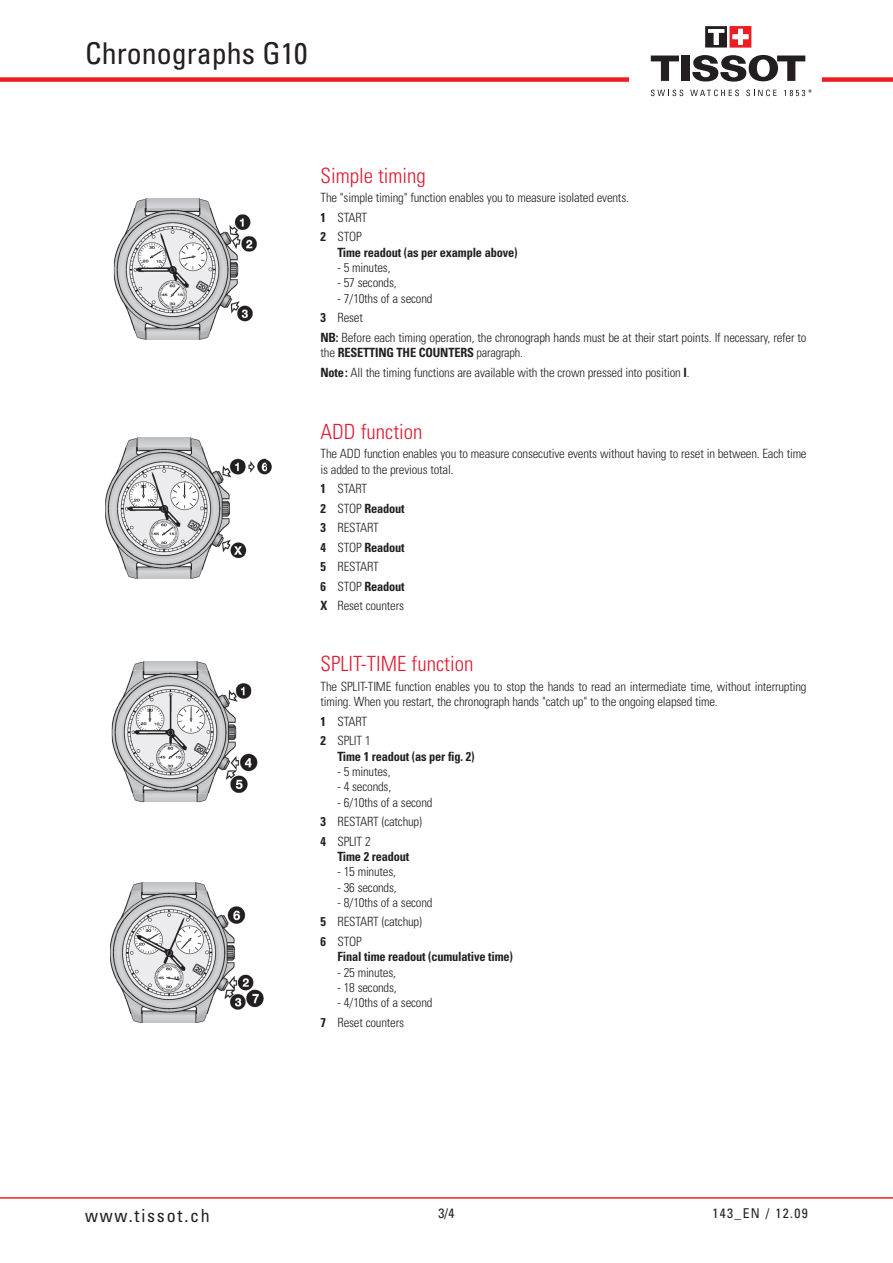
<style>
.page{position:relative;width:893px;height:1263px;background:#fff}
.page>*{position:absolute;margin:0;border:0;box-sizing:border-box;transform-origin:0 0}
.t1{font:condensed 30px "Univers";color:#231f20}
.t2{font:300 condensed 21px "Univers";color:#df1b33}
.t3{font:condensed 18px "Univers";letter-spacing:.1em;color:#231f20}
.t4{font:condensed 13.5px "Univers";letter-spacing:.1em;color:#231f20}
.t5{font:300 condensed 12.75px/19.5px "Univers";letter-spacing:-.015em;color:#231f20}
.t6{font:700 condensed 12.75px "Univers";letter-spacing:-.015em;color:#231f20}
.t7{font:condensed 9px "Univers";color:#231f20}
.s1{font-weight:700}
</style>
<div class="page">
<div style="left:0;top:77px;width:893px;height:5px;background:#ee1d23"></div>
<div style="left:629px;top:13px;width:192px;height:110px;background:#fff"></div>
<svg style="left:651px;top:90px;width:32px;height:6px"></svg>
<svg style="left:690px;top:90px;width:49px;height:6px"></svg>
<svg style="left:746px;top:90px;width:31px;height:6px"></svg>
<svg style="left:784px;top:90px;width:21px;height:6px"></svg>
<svg style="left:651px;top:56px;width:28px;height:25px"></svg>
<div style="left:681px;top:56px;width:9px;height:25px;background:#231f20"></div>
<svg style="left:692px;top:54px;width:113px;height:28px"></svg>
<svg style="left:705px;top:26px;width:46px;height:22px"></svg>
<hr style="left:0;top:1197px;width:893px;height:2px;background:#ee1d23">
<img style="left:114px;top:208px;width:143px;height:123px">
<svg style="left:141px;top:198px;width:70px;height:142px"></svg>
<img style="left:135px;top:200px;width:75px;height:139px">
<img style="left:105px;top:447px;width:161px;height:123px">
<svg style="left:133px;top:437px;width:69px;height:142px"></svg>
<img style="left:126px;top:439px;width:75px;height:139px">
<svg style="left:266px;top:459px;width:6px;height:15px"></svg>
<img style="left:112px;top:671px;width:146px;height:122px">
<svg style="left:132px;top:661px;width:67px;height:142px"></svg>
<img style="left:133px;top:662px;width:75px;height:140px">
<img style="left:110px;top:891px;width:154px;height:123px">
<svg style="left:137px;top:882px;width:70px;height:141px"></svg>
<img style="left:131px;top:883px;width:75px;height:139px">
<h1 class="t1" style="left:85px;top:34px;width:224px">Chronographs G10</h1>
<p class="t7" style="left:808px;top:87px;width:5px">*</p>
<h2 class="t2" style="left:321px;top:163px;width:107px">Simple timing</h2>
<p class="t5" style="left:321px;top:188px;width:310px">The "simple timing" function enables you to measure isolated events.<br><span class="s1">1</span> START<br><span class="s1">2</span> STOP</p>
<p class="t6" style="left:338px;top:244px;width:181px">Time readout (as per example above)</p>
<p class="t5" style="left:338px;top:258px;width:54px">- 5 minutes,</p>
<p class="t5" style="left:338px;top:273px;width:61px">- 57 seconds,</p>
<p class="t5" style="left:321px;top:288px;width:488px;text-indent:17px">- 7/10ths of a second<br><span class="s1">3</span> Reset<br><span class="s1">NB:</span> Before each timing operation, the chronograph hands must be at their start points. If necessary, refer to</p>
<p class="t5" style="left:321px;top:343px;width:370px">the <span class="s1">RESETTING THE COUNTERS</span> paragraph.<br><span class="s1">Note:</span> All the timing functions are available with the crown pressed into position <span class="s1">I</span>.</p>
<h2 class="t2" style="left:321px;top:419px;width:103px">ADD function</h2>
<p class="t5" style="left:321px;top:446px;width:488px;line-height:15.3px">The ADD function enables you to measure consecutive events without having to reset in between. Each time is added to the previous total.</p>
<p class="t5" style="left:321px;top:479px;width:86px"><span class="s1">1</span> START<br><span class="s1">2</span> STOP <span class="s1">Readout<br>3</span> RESTART<br><span class="s1">4</span> STOP <span class="s1">Readout<br>5</span> RESTART<br><span class="s1">6</span> STOP <span class="s1">Readout<br>X</span> Reset counters</p>
<h2 class="t2" style="left:321px;top:651px;width:154px">SPLIT-TIME function</h2>
<p class="t5" style="left:321px;top:679px;width:487px;line-height:15.3px">The SPLIT-TIME function enables you to stop the hands to read an intermediate time, without interrupting timing. When you restart, the chronograph hands "catch up" to the ongoing elapsed time.</p>
<p class="t5" style="left:321px;top:711px;width:52px"><span class="s1">1</span> START<br><span class="s1">2</span> SPLIT 1</p>
<p class="t6" style="left:338px;top:748px;width:139px">Time 1 readout (as per fig. 2)</p>
<p class="t5" style="left:338px;top:762px;width:54px">- 5 minutes,</p>
<p class="t5" style="left:338px;top:777px;width:55px">- 4 seconds,</p>
<p class="t5" style="left:321px;top:792px;width:113px;text-indent:17px">- 6/10ths of a second<br><span class="s1">3</span> RESTART (catchup)<br><span class="s1">4</span> SPLIT 2</p>
<p class="t6" style="left:338px;top:849px;width:73px">Time 2 readout</p>
<p class="t5" style="left:338px;top:862px;width:60px">- 15 minutes,</p>
<p class="t5" style="left:338px;top:877px;width:61px">- 36 seconds,</p>
<p class="t5" style="left:321px;top:893px;width:113px;text-indent:17px">- 8/10ths of a second<br><span class="s1">5</span> RESTART (catchup)<br><span class="s1">6</span> STOP</p>
<p class="t6" style="left:338px;top:949px;width:177px">Final time readout (cumulative time)</p>
<p class="t5" style="left:338px;top:962px;width:60px">- 25 minutes,</p>
<p class="t5" style="left:338px;top:978px;width:61px">- 18 seconds,</p>
<p class="t5" style="left:321px;top:993px;width:113px;text-indent:17px">- 4/10ths of a second<br><span class="s1">7</span> Reset counters</p>
<h3 class="t3" style="left:85px;top:1204px;width:126px">www.tissot.ch</h3>
<p class="t4" style="left:439px;top:1205px;width:17px">3/4</p>
<p class="t4" style="left:713px;top:1205px;width:97px">143_EN / 12.09</p>
</div>
